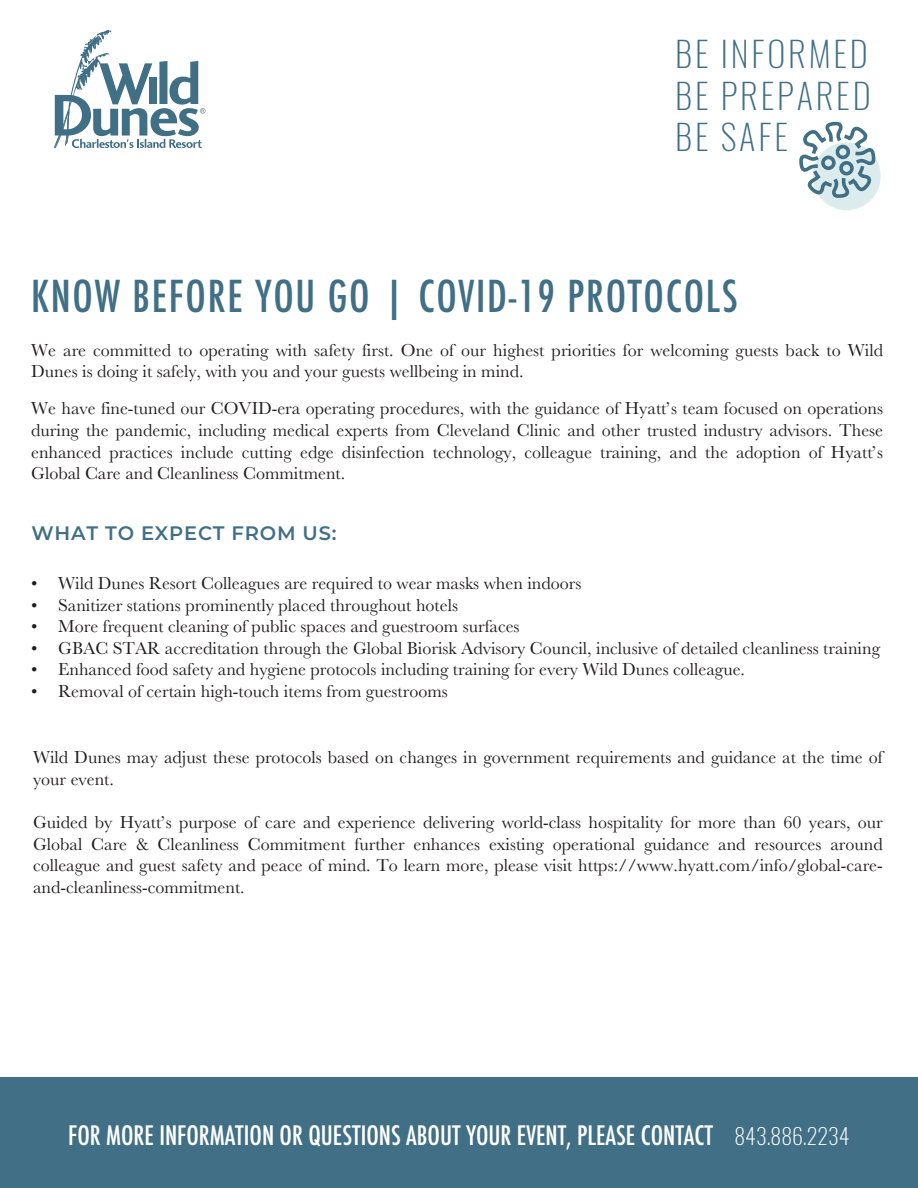
<style>
.page{position:relative;width:918px;height:1188px;background:#fff}
.page>*{position:absolute;margin:0;border:0;box-sizing:border-box;transform-origin:0 0}
.t1{font:500 condensed 42.75px "Futura";letter-spacing:.04em;color:#416f86}
.t2{font:200 34.8px "Oswald";letter-spacing:.08em;color:#416f86}
.t3{font:500 condensed 26.1px "Futura";color:#fff}
.t4{font:600 19.5px "Montserrat";letter-spacing:.04em;color:#416f86}
.t5{font:18px/21.6px "Baskerville";color:#231f20}
.s1{font-family:"Oswald";font-weight:200;font-stretch:normal;font-size:21.9px}
</style>
<div class="page">
<div style="left:0;top:1078px;width:918px;height:110px;background:#416f86"></div>
<div style="left:813px;top:142px;width:68px;height:68px;background:#dceced;border-radius:50%"></div>
<svg style="left:799px;top:121px;width:79px;height:79px"></svg>
<svg style="left:54px;top:30px;width:151px;height:118px"></svg>
<p class="t2" style="left:675px;top:31px;width:194px">BE INFORMED</p>
<p class="t2" style="left:675px;top:72px;width:197px">BE PREPARED</p>
<p class="t2" style="left:675px;top:114px;width:114px">BE SAFE</p>
<p class="t1" style="left:31px;top:269px;width:708px">KNOW BEFORE YOU GO | COVID-19 PROTOCOLS</p>
<p class="t5" style="left:31px;top:339px;width:853px">We are committed to operating with safety first. One of our highest priorities for welcoming guests back to Wild<br>Dunes is doing it safely, with you and your guests wellbeing in mind.</p>
<p class="t5" style="left:31px;top:398px;width:853px;text-align:justify">We have fine-tuned our COVID-era operating procedures, with the guidance of Hyatt’s team focused on operations during the pandemic, including medical experts from Cleveland Clinic and other trusted industry advisors. These enhanced practices include cutting edge disinfection technology, colleague training, and the adoption of Hyatt’s Global Care and Cleanliness Commitment.</p>
<p class="t4" style="left:31px;top:520px;width:307px">WHAT TO EXPECT FROM US:</p>
<p class="t5" style="left:31px;top:573px;width:552px">• Wild Dunes Resort Colleagues are required to wear masks when indoors</p>
<p class="t5" style="left:31px;top:594px;width:428px">• Sanitizer stations prominently placed throughout hotels</p>
<p class="t5" style="left:31px;top:616px;width:490px">• More frequent cleaning of public spaces and guestroom surfaces</p>
<p class="t5" style="left:31px;top:637px;width:850px">• GBAC STAR accreditation through the Global Biorisk Advisory Council, inclusive of detailed cleanliness training</p>
<p class="t5" style="left:31px;top:659px;width:715px">• Enhanced food safety and hygiene protocols including training for every Wild Dunes colleague.</p>
<p class="t5" style="left:31px;top:681px;width:418px">• Removal of certain high-touch items from guestrooms</p>
<p class="t5" style="left:33px;top:747px;width:851px">Wild Dunes may adjust these protocols based on changes in government requirements and guidance at the time of your event.</p>
<p class="t5" style="left:33px;top:812px;width:851px;text-align:justify">Guided by Hyatt’s purpose of care and experience delivering world-class hospitality for more than 60 years, our Global Care &amp; Cleanliness Commitment further enhances existing operational guidance and resources around colleague and guest safety and peace of mind. To learn more, please visit https://www.hyatt.com/info/global-care&shy;and-cleanliness-commitment.</p>
<p class="t3" style="left:68px;top:1119px;width:783px">FOR MORE INFORMATION OR QUESTIONS ABOUT YOUR EVENT, PLEASE CONTACT <span class="s1">843.886.2234</span></p>
</div>
